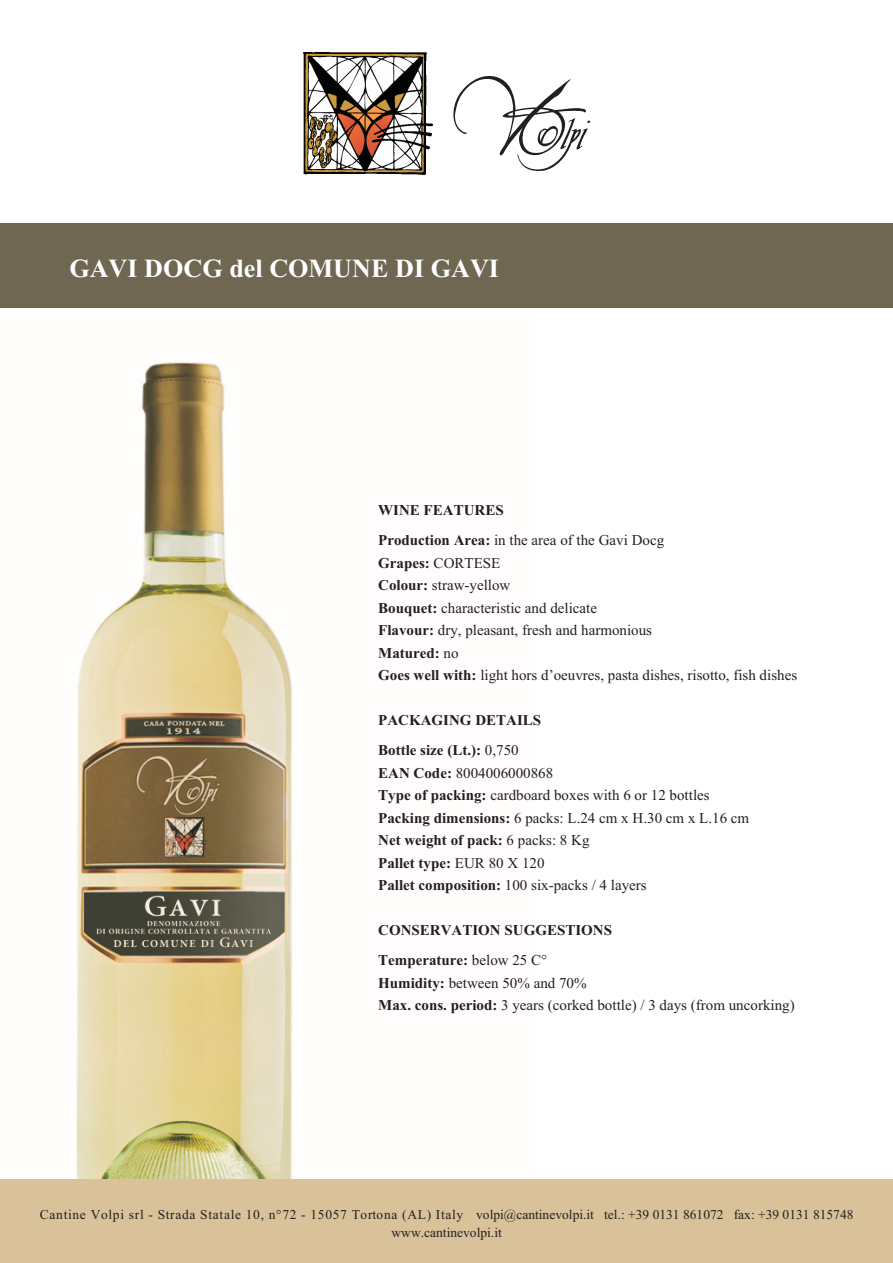
<style>
.page{position:relative;width:893px;height:1263px;background:#fff}
.page>*{position:absolute;margin:0;border:0;box-sizing:border-box;transform-origin:0 0}
.t1{font:700 26.1px "Times New Roman";color:#fff}
.t2{font:15px/22.5px "Times New Roman";color:#231f20}
.t3{font:700 15px/30px "Times New Roman";color:#231f20}
.t4{font:13.5px/18px "Times New Roman";color:#231f20;text-align:center}
.s1{font-weight:400}
.s2{font-weight:700}
</style>
<div class="page">
<img style="left:76px;top:362px;width:216px;height:817px">
<div style="left:0;top:224px;width:892px;height:84px;background:#6f6752"></div>
<svg style="left:453px;top:76px;width:137px;height:95px"></svg>
<img style="left:303px;top:52px;width:129px;height:123px">
<div style="left:0;top:1179px;width:892px;height:84px;background:#d9c299"></div>
<h1 class="t1" style="left:69px;top:260px;width:431px">GAVI DOCG del COMUNE DI GAVI</h1>
<p class="t3" style="left:378px;top:497px;width:287px">WINE FEATURES<br>Production Area: <span class="s1">in the area of the Gavi Docg</span></p>
<p class="t2" style="left:378px;top:553px;width:420px"><span class="s2">Grapes:</span> CORTESE<br><span class="s2">Colour:</span> straw-yellow<br><span class="s2">Bouquet:</span> characteristic and delicate<br><span class="s2">Flavour:</span> dry, pleasant, fresh and harmonious<br><span class="s2">Matured:</span> no<br><span class="s2">Goes well with:</span> light hors d’oeuvres, pasta dishes, risotto, fish dishes</p>
<p class="t3" style="left:378px;top:707px;width:164px">PACKAGING DETAILS<br>Bottle size (Lt.): <span class="s1">0,750</span></p>
<p class="t2" style="left:378px;top:763px;width:372px"><span class="s2">EAN Code:</span> 8004006000868<br><span class="s2">Type of packing:</span> cardboard boxes with 6 or 12 bottles <span class="s2">Packing dimensions:</span> 6 packs: L.24 cm x H.30 cm x L.16 cm <span class="s2">Net weight of pack:</span> 6 packs: 8 Kg<br><span class="s2">Pallet type:</span> EUR 80 X 120<br><span class="s2">Pallet composition:</span> 100 six-packs / 4 layers</p>
<p class="t3" style="left:378px;top:917px;width:235px">CONSERVATION SUGGESTIONS<br>Temperature: <span class="s1">below 25 C°</span></p>
<p class="t2" style="left:378px;top:973px;width:418px"><span class="s2">Humidity:</span> between 50% and 70%<br><span class="s2">Max. cons. period:</span> 3 years (corked bottle) / 3 days (from uncorking)</p>
<p class="t4" style="left:40px;top:1206px;width:815px">Cantine Volpi srl - Strada Statale 10, n°72 - 15057 Tortona (AL) Italy volpi@cantinevolpi.it tel.: +39 0131 861072 fax: +39 0131 815748 www.cantinevolpi.it</p>
</div>
